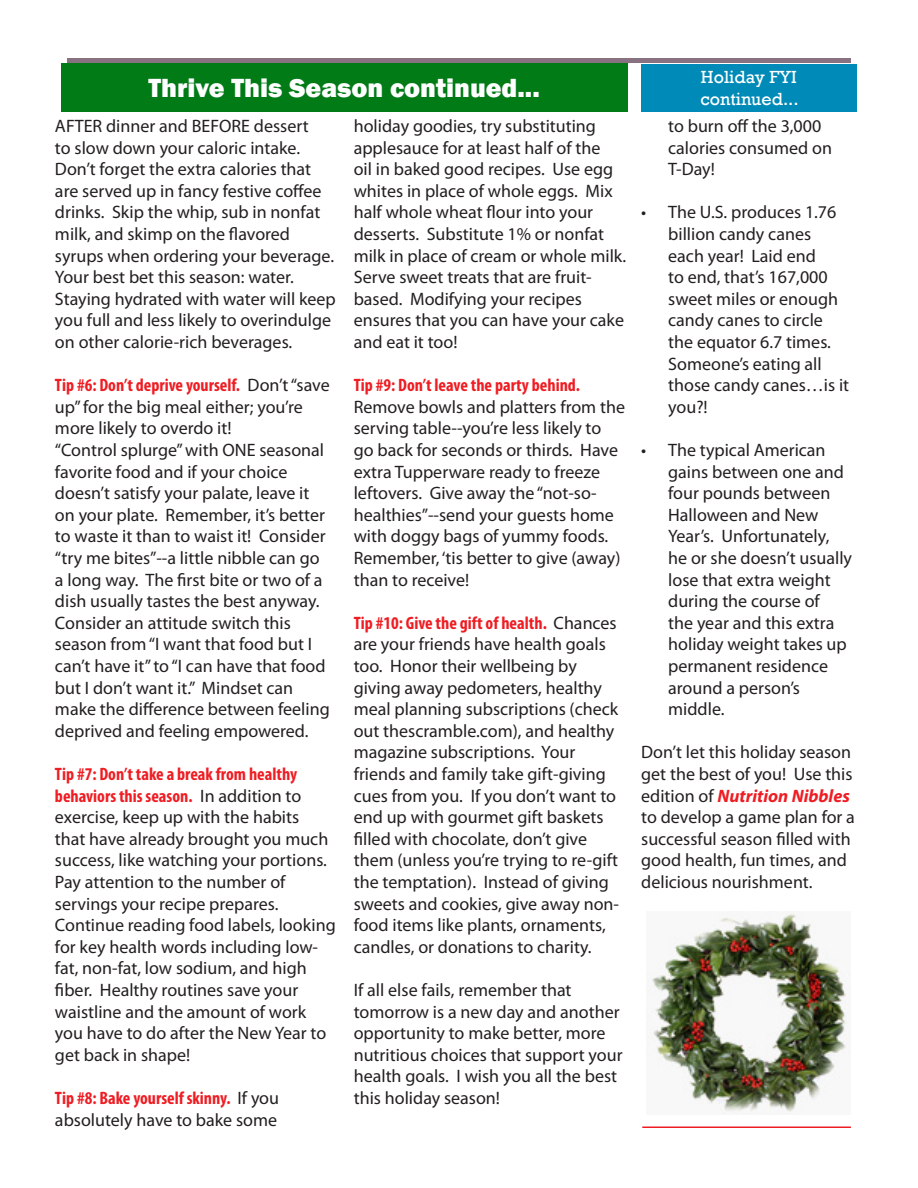
<style>
.page{position:relative;width:918px;height:1188px;background:#fff}
.page>*{position:absolute;margin:0;border:0;box-sizing:border-box;transform-origin:0 0}
.t1{font:800 27px "Franklin Gothic";color:#fff}
.t2{font:18px/21.6px "Myriad Pro";color:#231f20}
.t3{font:18px "Rockwell";color:#fff}
.s1{font-weight:700;font-stretch:condensed;color:#ee1d23}
.s2{font-weight:700;font-style:italic;color:#ee1d23}
</style>
<div class="page">
<div style="left:67px;top:58px;width:784px;height:5px;background:#887281"></div>
<div style="left:61px;top:64px;width:567px;height:48px;background:#007b16"></div>
<div style="left:641px;top:64px;width:216px;height:48px;background:#008ab7"></div>
<hr style="left:642px;top:1126px;width:209px;height:2px;background:#ee1d23">
<img style="left:647px;top:912px;width:204px;height:202px">
<p class="t1" style="left:149px;top:71px;width:393px">Thrive This Season continued...</p>
<p class="t2" style="left:55px;top:115px;width:282px">AFTER dinner and BEFORE dessert<br>to slow down your caloric intake.<br>Don’t forget the extra calories that are served up in fancy festive coffee drinks. Skip the whip, sub in nonfat milk, and skimp on the flavored syrups when ordering your beverage.<br>Your best bet this season: water.<br>Staying hydrated with water will keep you full and less likely to overindulge on other calorie-rich beverages.</p>
<p class="t2" style="left:55px;top:374px;width:276px"><span class="s1">Tip #6: Don’t deprive yourself.</span> Don’t “save up” for the big meal either; you’re more likely to overdo it!</p>
<p class="t2" style="left:55px;top:439px;width:276px">“Control splurge” with ONE seasonal favorite food and if your choice doesn’t satisfy your palate, leave it on your plate. Remember, it’s better to waste it than to waist it! Consider “try me bites”--a little nibble can go a long way. The first bite or two of a dish usually tastes the best anyway.<br>Consider an attitude switch this season from “I want that food but I can’t have it” to “I can have that food but I don’t want it.” Mindset can make the difference between feeling deprived and feeling empowered.</p>
<p class="t2" style="left:55px;top:763px;width:282px"><span class="s1">Tip #7: Don’t take a break from healthy behaviors this season.</span> In addition to exercise, keep up with the habits<br>that have already brought you much success, like watching your portions.<br>Pay attention to the number of servings your recipe prepares.<br>Continue reading food labels, looking for key health words including low&shy;fat, non-fat, low sodium, and high fiber. Healthy routines save your waistline and the amount of work you have to do after the New Year to get back in shape!</p>
<p class="t2" style="left:55px;top:1087px;width:226px"><span class="s1">Tip #8: Bake yourself skinny.</span> If you absolutely have to bake some</p>
<p class="t2" style="left:354px;top:115px;width:274px">holiday goodies, try substituting applesauce for at least half of the<br>oil in baked good recipes. Use egg whites in place of whole eggs. Mix half whole wheat flour into your desserts. Substitute 1% or nonfat milk in place of cream or whole milk.</p>
<p class="t2" style="left:354px;top:266px;width:272px">Serve sweet treats that are fruit&shy;based. Modifying your recipes ensures that you can have your cake and eat it too!</p>
<p class="t2" style="left:354px;top:374px;width:273px"><span class="s1">Tip #9: Don’t leave the party behind.<br></span>Remove bowls and platters from the serving table--you’re less likely to go back for seconds or thirds. Have extra Tupperware ready to freeze leftovers. Give away the “not-so&shy;healthies”--send your guests home with doggy bags of yummy foods.<br>Remember, ‘tis better to give (away) than to receive!</p>
<p class="t2" style="left:354px;top:612px;width:267px"><span class="s1">Tip #10: Give the gift of health.</span> Chances are your friends have health goals too. Honor their wellbeing by giving away pedometers, healthy meal planning subscriptions (check out thescramble.com), and healthy magazine subscriptions. Your friends and family take gift-giving cues from you. If you don’t want to end up with gourmet gift baskets filled with chocolate, don’t give them (unless you’re trying to re-gift the temptation). Instead of giving sweets and cookies, give away non&shy;food items like plants, ornaments, candles, or donations to charity.</p>
<p class="t2" style="left:354px;top:979px;width:270px">If all else fails, remember that tomorrow is a new day and another opportunity to make better, more nutritious choices that support your health goals. I wish you all the best this holiday season!</p>
<p class="t3" style="left:701px;top:67px;width:97px">Holiday FYI</p>
<p class="t3" style="left:700px;top:88px;width:100px">continued...</p>
<p class="t2" style="left:668px;top:115px;width:165px">to burn off the 3,000 calories consumed on<br>T-Day!</p>
<p class="t2" style="left:668px;top:201px;width:182px;text-indent:-27px">• The U.S. produces 1.76 billion candy canes each year! Laid end<br>to end, that’s 167,000 sweet miles or enough candy canes to circle the equator 6.7 times.<br>Someone’s eating all those candy canes…is it you?!</p>
<p class="t2" style="left:668px;top:439px;width:185px;text-indent:-27px">• The typical American gains between one and four pounds between<br>Halloween and New<br>Year’s. Unfortunately, he or she doesn’t usually lose that extra weight during the course of<br>the year and this extra holiday weight takes up permanent residence around a person’s middle.</p>
<p class="t2" style="left:641px;top:741px;width:215px">Don’t let this holiday season get the best of you! Use this edition of <span class="s2">Nutrition Nibbles </span>to develop a game plan for a successful season filled with good health, fun times, and delicious nourishment.</p>
</div>
